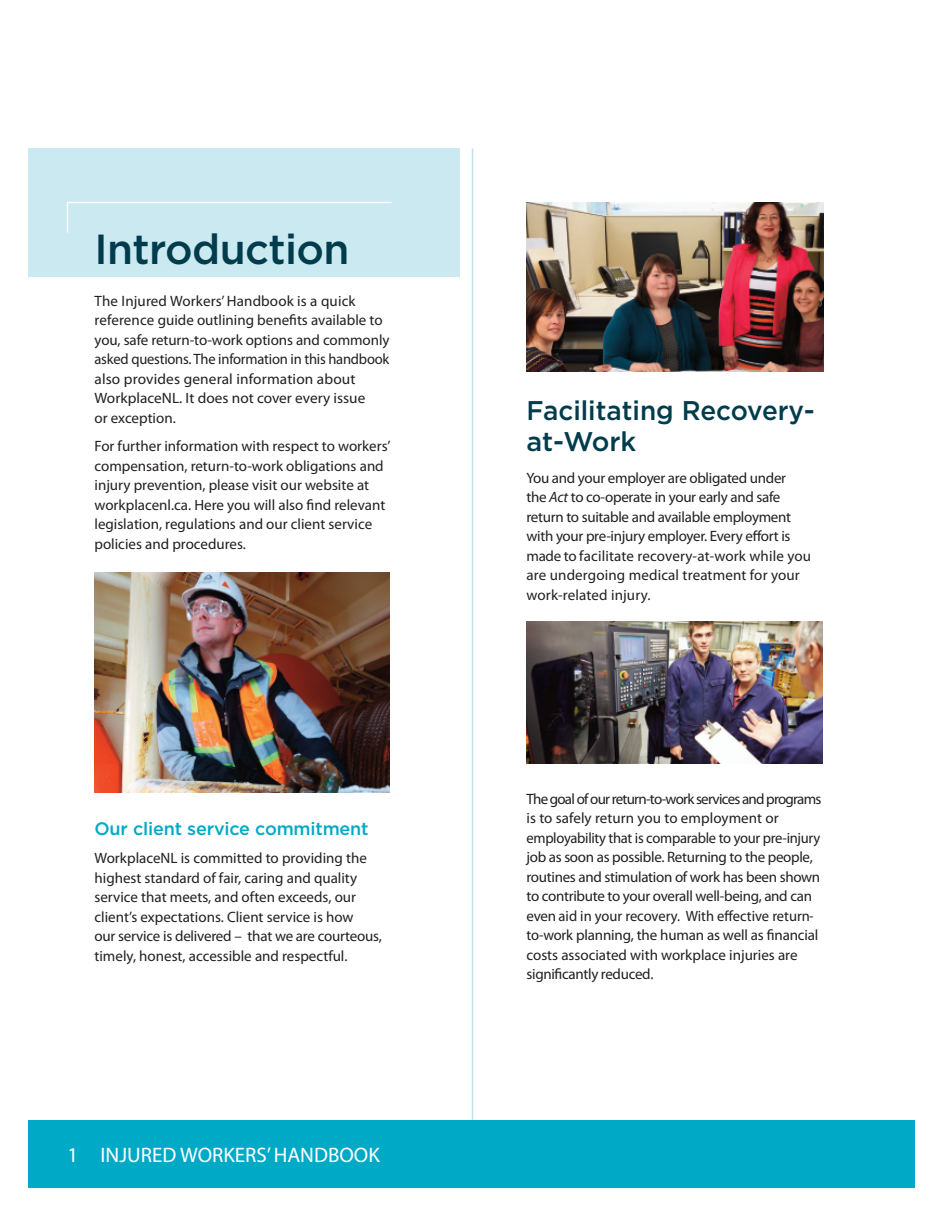
<style>
.page{position:relative;width:945px;height:1215px;background:#fff}
.page>*{position:absolute;margin:0;border:0;box-sizing:border-box;transform-origin:0 0}
.t1{font:500 42px "Gotham";letter-spacing:-.015em;color:#013c4c}
.t2{font:500 27px/31.5px "Gotham";color:#013c4c}
.t3{font:21px "Myriad Pro";color:#fff}
.t4{font:500 18px "Gotham";letter-spacing:-.01em;color:#00aac7}
.t5{font:15px/19.5px "Myriad Pro";color:#231f20}
.t6{font:15px/19.5px "Myriad Pro";letter-spacing:-.02em;color:#231f20}
.s1{font-style:italic}
</style>
<div class="page">
<hr style="left:472px;top:148px;width:1px;height:982px;background:#bfe3ed">
<div style="left:28px;top:148px;width:432px;height:129px;background:#cbe9f1"></div>
<div style="left:28px;top:1120px;width:886px;height:68px;background:#00aac7"></div>
<hr style="left:68px;top:202px;width:324px;height:1px;background:#fff">
<hr style="left:67px;top:202px;width:1px;height:31px;background:#fff">
<img style="left:94px;top:573px;width:296px;height:219px">
<img style="left:526px;top:202px;width:297px;height:169px">
<img style="left:527px;top:622px;width:295px;height:141px">
<h1 class="t1" style="left:94px;top:235px;width:256px">Introduction</h1>
<p class="t5" style="left:94px;top:292px;width:297px">The Injured Workers’Handbook is a quick reference guide outlining benefits available to you, safe return-to-work options and commonly asked questions. The information in this handbook also provides general information about WorkplaceNL. It does not cover every issue<br>or exception.</p>
<p class="t5" style="left:94px;top:438px;width:298px">For further information with respect to workers’ compensation, return-to-work obligations and injury prevention, please visit our website at workplacenl.ca. Here you will also find relevant legislation, regulations and our client service policies and procedures.</p>
<p class="t4" style="left:94px;top:822px;width:276px">Our client service commitment</p>
<p class="t5" style="left:94px;top:850px;width:289px">WorkplaceNL is committed to providing the highest standard of fair, caring and quality service that meets, and often exceeds, our client’s expectations. Client service is how<br>our service is delivered – that we are courteous, timely, honest, accessible and respectful.</p>
<h3 class="t3" style="left:68px;top:1147px;width:314px">1 INJURED WORKERS’HANDBOOK</h3>
<h2 class="t2" style="left:526px;top:397px;width:290px">Facilitating Recovery&shy;at-Work</h2>
<p class="t6" style="left:526px;top:469px;width:286px">You and your employer are obligated under<br>the <span class="s1">Act</span> to co-operate in your early and safe return to suitable and available employment with your pre-injury employer. Every effort is made to facilitate recovery-at-work while you are undergoing medical treatment for your work-related injury.</p>
<p class="t6" style="left:526px;top:790px;width:296px">The goal of our return-to-work services and programs is to safely return you to employment or employability that is comparable to your pre-injury job as soon as possible. Returning to the people, routines and stimulation of work has been shown to contribute to your overall well-being, and can even aid in your recovery. With effective return&shy;to-work planning, the human as well as financial costs associated with workplace injuries are significantly reduced.</p>
</div>
